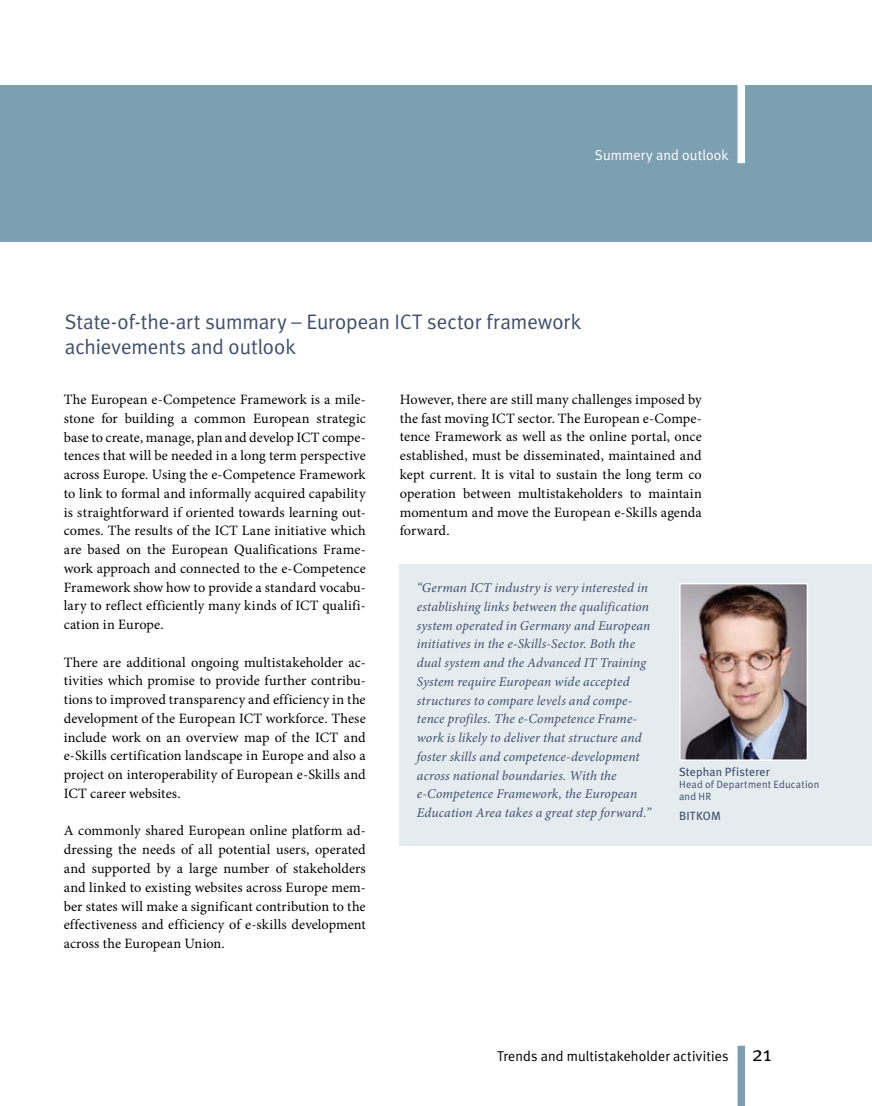
<style>
.page{position:relative;width:872px;height:1106px;background:#fff}
.page>*{position:absolute;margin:0;border:0;box-sizing:border-box;transform-origin:0 0}
.t1{font:21px/24.8px "Meta Plus Normal";letter-spacing:-.005em;color:#3f506c}
.t2{font:14.25px/18.8px "Minion Pro";letter-spacing:.005em;color:#000;text-align:justify}
.t3{font:14.25px "Meta Plus Normal";letter-spacing:.01em;color:#000}
.t4{font:14.25px "Meta Plus Normal";letter-spacing:.005em;color:#fff}
.t5{font:italic 13.5px/18.8px "Minion Pro";letter-spacing:.01em;color:#3f506c}
.t6{font:12px "Meta Plus";letter-spacing:.01em;color:#3f506c}
.t7{font:10.5px/12px "Meta Plus Normal";letter-spacing:.02em;color:#3f506c}
.s1{font-size:21px}
</style>
<div class="page">
<div style="left:0;top:85px;width:872px;height:156px;background:#7da0b1"></div>
<div style="left:737px;top:1045px;width:8px;height:61px;background:#7da0b1"></div>
<div style="left:737px;top:77px;width:8px;height:86px;background:#fff"></div>
<div style="left:400px;top:563px;width:472px;height:282px;background:#e4ecf0"></div>
<img style="left:682px;top:586px;width:123px;height:172px">
<div style="left:679px;top:583px;width:129px;height:178px;border:2px solid #fff"></div>
<p class="t4" style="left:595px;top:147px;width:135px">Summery and outlook</p>
<h1 class="t1" style="left:65px;top:309px;width:518px">State-of-the-art summary – European ICT sector framework achievements and outlook</h1>
<p class="t2" style="left:64px;top:390px;width:303px">The European e-Competence Framework is a mile&shy;stone for building a common European strategic base to create, manage, plan and develop ICT compe&shy;tences that will be needed in a long term perspective across Europe. Using the e-Competence Framework to link to formal and informally acquired capability is straightforward if oriented towards learning out&shy;comes. The results of the ICT Lane initiative which are based on the European Qualifications Frame&shy;work approach and connected to the e-Competence Framework show how to provide a standard vocabu&shy;lary to reflect efficiently many kinds of ICT qualifi&shy;cation in Europe.</p>
<p class="t2" style="left:64px;top:652px;width:303px">There are additional ongoing multistakeholder ac&shy;tivities which promise to provide further contribu&shy;tions to improved transparency and efficiency in the development of the European ICT workforce. These include work on an overview map of the ICT and e-Skills certification landscape in Europe and also a project on interoperability of European e-Skills and ICT career websites.</p>
<p class="t2" style="left:64px;top:821px;width:303px">A commonly shared European online platform ad&shy;dressing the needs of all potential users, operated and supported by a large number of stakeholders and linked to existing websites across Europe mem&shy;ber states will make a significant contribution to the effectiveness and efficiency of e-skills development across the European Union.</p>
<p class="t2" style="left:400px;top:390px;width:303px">However, there are still many challenges imposed by the fast moving ICT sector. The European e-Compe&shy;tence Framework as well as the online portal, once established, must be disseminated, maintained and kept current. It is vital to sustain the long term co operation between multistakeholders to maintain momentum and move the European e-Skills agenda forward.</p>
<p class="t5" style="left:417px;top:578px;width:236px">“German ICT industry is very interested in establishing links between the qualification system operated in Germany and European initiatives in the e-Skills-Sector. Both the dual system and the Advanced IT Training System require European wide accepted structures to compare levels and compe&shy;tence profiles. The e-Competence Frame&shy;work is likely to deliver that structure and foster skills and competence-development across national boundaries. With the e-Competence Framework, the European Education Area takes a great step forward.”</p>
<p class="t6" style="left:679px;top:764px;width:92px">Stephan Pfisterer</p>
<p class="t7" style="left:679px;top:778px;width:142px">Head of Department Education and HR</p>
<p class="t6" style="left:679px;top:809px;width:43px">BITKOM</p>
<p class="t3" style="left:497px;top:1047px;width:276px">Trends and multistakeholder activities <span class="s1">21</span></p>
</div>
